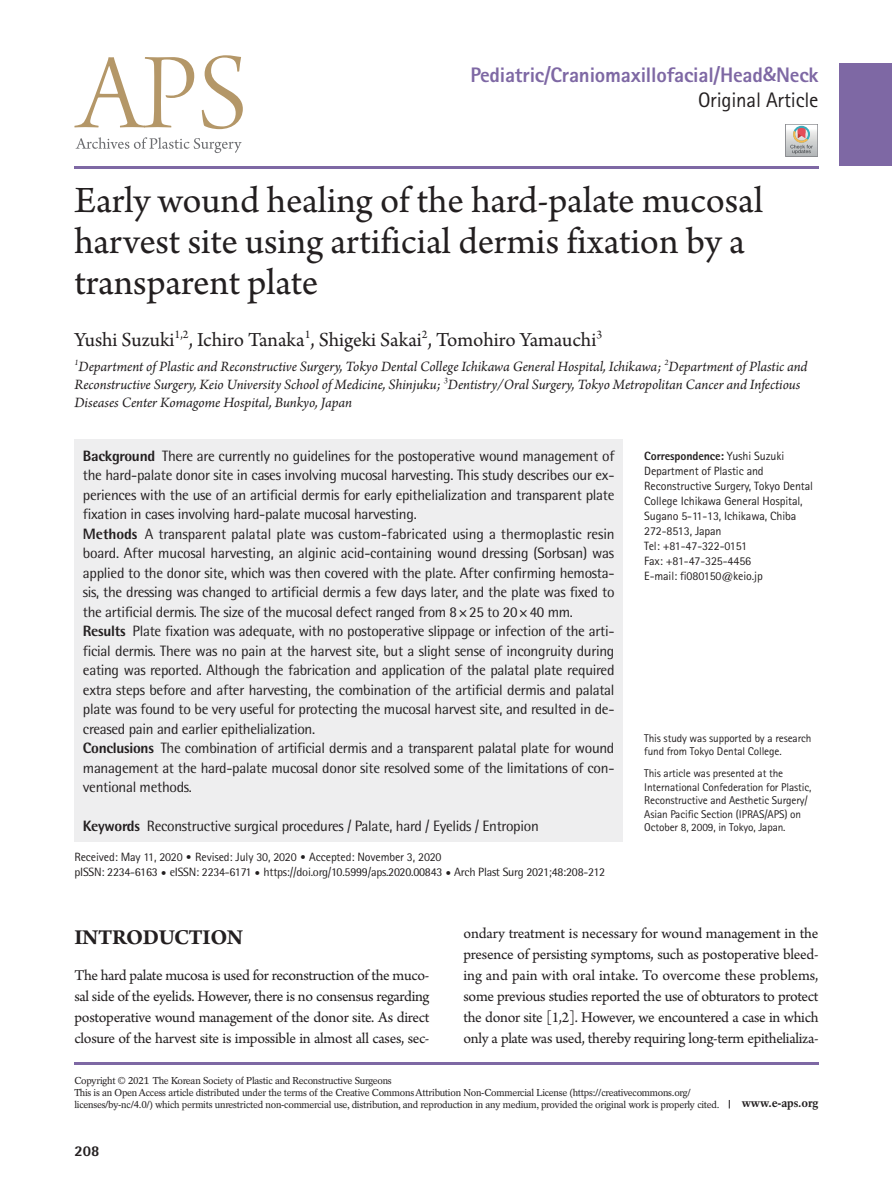
<style>
.page{position:relative;width:893px;height:1191px;background:#fff}
.page>*{position:absolute;margin:0;border:0;box-sizing:border-box;transform-origin:0 0}
.제목{font:39px/41px "Arno Pro";color:#231f20}
.대제목{font:700 22.5px "Arno Pro";letter-spacing:-.02em;color:#231f20}
.저자{font:21px "Arno Pro";color:#231f20}
.논문분류{font:800 21px "Rotis Sans Serif Std";letter-spacing:-.01em;color:#7e68a4}
.논문분류-2{font:21px "Rotis Sans Serif Std";letter-spacing:-.01em;color:#231f20}
.본문_0{font:15.75px/21px "Arno Pro";letter-spacing:-.02em;color:#231f20;text-align:justify}
.초록{font:15px/19.5px "Rotis Semi Sans Std";letter-spacing:-.02em;color:#231f20;text-align:justify}
.소속{font:italic 15px/18px "Arno Pro";letter-spacing:-.005em;color:#231f20}
.t1{font:800 15px "Rotis Semi Sans Std";color:#231f20}
.교신저자{font:12px/15px "Rotis Sans Serif Std";letter-spacing:-.01em;color:#231f20}
.t2{font:12px "Rotis Semi Sans Std";letter-spacing:-.02em;color:#231f20}
.교신저자-2{font:800 12px "Rotis Sans Serif Std";letter-spacing:-.01em;color:#231f20}
.t3{font:700 12px "Rotation LT Std";letter-spacing:-.01em;color:#231f20}
.교신저자밑각주{font:11.25px/13.5px "Rotis Sans Serif Std";letter-spacing:-.01em;color:#231f20}
.t4{font:10.05px/12px "Rotation LT Std";letter-spacing:-.025em;color:#231f20}
.s1{font-family:"Myriad Pro";font-weight:600}
.s2{font-weight:800}
.s3{font-weight:400}
.s4{font-family:"DIN Pro";font-weight:300}
</style>
<div class="page">
<svg style="left:74px;top:55px;width:169px;height:74px"></svg>
<svg style="left:76px;top:137px;width:166px;height:16px"></svg>
<div style="left:840px;top:64px;width:52px;height:102px;background:#7e68a4"></div>
<hr style="left:74px;top:167px;width:745px;height:2px;background:#7e68a4">
<hr style="left:74px;top:1062px;width:745px;height:2px;background:#7e68a4">
<div style="left:74px;top:439px;width:549px;height:403px;background:#eeeeef"></div>
<svg style="left:785px;top:124px;width:33px;height:33px"></svg>
<p class="논문분류" style="left:470px;top:61px;width:350px">Pediatric/Craniomaxillofacial/Head<span class="s1">&amp;</span>Neck</p>
<p class="논문분류-2" style="left:698px;top:87px;width:122px">Original Article</p>
<p class="제목" style="left:74px;top:182px;width:690px">Early wound healing of the hard-palate mucosal harvest site using artificial dermis fixation by a transparent plate</p>
<p class="저자" style="left:74px;top:328px;width:529px">Yushi Suzuki<sup>1,2</sup>, Ichiro Tanaka<sup>1</sup>, Shigeki Sakai<sup>2</sup>, Tomohiro Yamauchi<sup>3</sup></p>
<p class="소속" style="left:74px;top:358px;width:735px"><sup>1</sup>Department of Plastic and Reconstructive Surgery, Tokyo Dental College Ichikawa General Hospital, Ichikawa; <sup>2</sup>Department of Plastic and<br>Reconstructive Surgery, Keio University School of Medicine, Shinjuku; <sup>3</sup>Dentistry/Oral Surgery, Tokyo Metropolitan Cancer and Infectious<br>Diseases Center Komagome Hospital, Bunkyo, Japan</p>
<p class="초록" style="left:83px;top:446px;width:533px"><span class="s2">Background</span> There are currently no guidelines for the postoperative wound management of the hard-palate donor site in cases involving mucosal harvesting. This study describes our ex&shy;periences with the use of an artificial dermis for early epithelialization and transparent plate fixation in cases involving hard-palate mucosal harvesting.</p>
<p class="초록" style="left:83px;top:524px;width:533px"><span class="s2">Methods</span> A transparent palatal plate was custom-fabricated using a thermoplastic resin board. After mucosal harvesting, an alginic acid-containing wound dressing (Sorbsan) was applied to the donor site, which was then covered with the plate. After confirming hemosta&shy;sis, the dressing was changed to artificial dermis a few days later, and the plate was fixed to the artificial dermis. The size of the mucosal defect ranged from 8×25 to 20×40 mm.</p>
<p class="초록" style="left:83px;top:621px;width:533px"><span class="s2">Results</span> Plate fixation was adequate, with no postoperative slippage or infection of the arti&shy;ficial dermis. There was no pain at the harvest site, but a slight sense of incongruity during eating was reported. Although the fabrication and application of the palatal plate required extra steps before and after harvesting, the combination of the artificial dermis and palatal plate was found to be very useful for protecting the mucosal harvest site, and resulted in de&shy;creased pain and earlier epithelialization.</p>
<p class="초록" style="left:83px;top:738px;width:533px"><span class="s2">Conclusions</span> The combination of artificial dermis and a transparent palatal plate for wound management at the hard-palate mucosal donor site resolved some of the limitations of con&shy;ventional methods.</p>
<p class="초록" style="left:83px;top:816px;width:457px"><span class="s2">Keywords</span> Reconstructive surgical procedures / Palate, hard / Eyelids / Entropion</p>
<p class="교신저자-2" style="left:644px;top:448px;width:142px">Correspondence: <span class="s3">Yushi Suzuki</span></p>
<p class="교신저자" style="left:644px;top:463px;width:170px">Department of Plastic and<br>Reconstructive Surgery, Tokyo Dental<br>College Ichikawa General Hospital,<br>Sugano 5-11-13, Ichikawa, Chiba<br>272-8513, Japan</p>
<p class="교신저자" style="left:644px;top:538px;width:105px">Tel: +81-47-322-0151</p>
<p class="교신저자" style="left:644px;top:553px;width:109px">Fax: +81-47-325-4456</p>
<p class="교신저자" style="left:644px;top:568px;width:120px">E-mail: fi080150@keio.jp</p>
<p class="교신저자밑각주" style="left:644px;top:731px;width:169px">This study was supported by a research fund from Tokyo Dental College.</p>
<p class="교신저자밑각주" style="left:644px;top:766px;width:169px">This article was presented at the International Confederation for Plastic, Reconstructive and Aesthetic Surgery/ Asian Pacific Section (IPRAS/APS) on October 8, 2009, in Tokyo, Japan.</p>
<p class="교신저자" style="left:74px;top:849px;width:369px">Received: May 11, 2020 <span class="s4">•</span> Revised: July 30, 2020 <span class="s4">•</span> Accepted: November 3, 2020</p>
<p class="t2" style="left:74px;top:865px;width:532px">pISSN: 2234-6163 <span class="s4">•</span> eISSN: 2234-6171 <span class="s4">•</span> https://doi.org/10.5999/aps.2020.00843 <span class="s4">•</span> Arch Plast Surg 2021;48:208-212</p>
<p class="대제목" style="left:74px;top:924px;width:170px">INTRODUCTION</p>
<p class="본문_0" style="left:74px;top:966px;width:357px">The hard palate mucosa is used for reconstruction of the muco&shy;sal side of the eyelids. However, there is no consensus regarding postoperative wound management of the donor site. As direct closure of the harvest site is impossible in almost all cases, sec-</p>
<p class="본문_0" style="left:463px;top:924px;width:357px">ondary treatment is necessary for wound management in the presence of persisting symptoms, such as postoperative bleed&shy;ing and pain with oral intake. To overcome these problems, some previous studies reported the use of obturators to protect the donor site [1,2]. However, we encountered a case in which only a plate was used, thereby requiring long-term epithelializa-</p>
<p class="t4" style="left:74px;top:1074px;width:319px">Copyright © 2021 The Korean Society of Plastic and Reconstructive Surgeons</p>
<p class="t4" style="left:74px;top:1086px;width:647px">This is an Open Access article distributed under the terms of the Creative Commons Attribution Non-Commercial License (https://creativecommons.org/ licenses/by-nc/4.0/) which permits unrestricted non-commercial use, distribution, and reproduction in any medium, provided the original work is properly cited.</p>
<p class="t1" style="left:74px;top:1141px;width:27px">208</p>
<p class="t3" style="left:742px;top:1096px;width:78px">www.e-aps.org</p>
</div>
